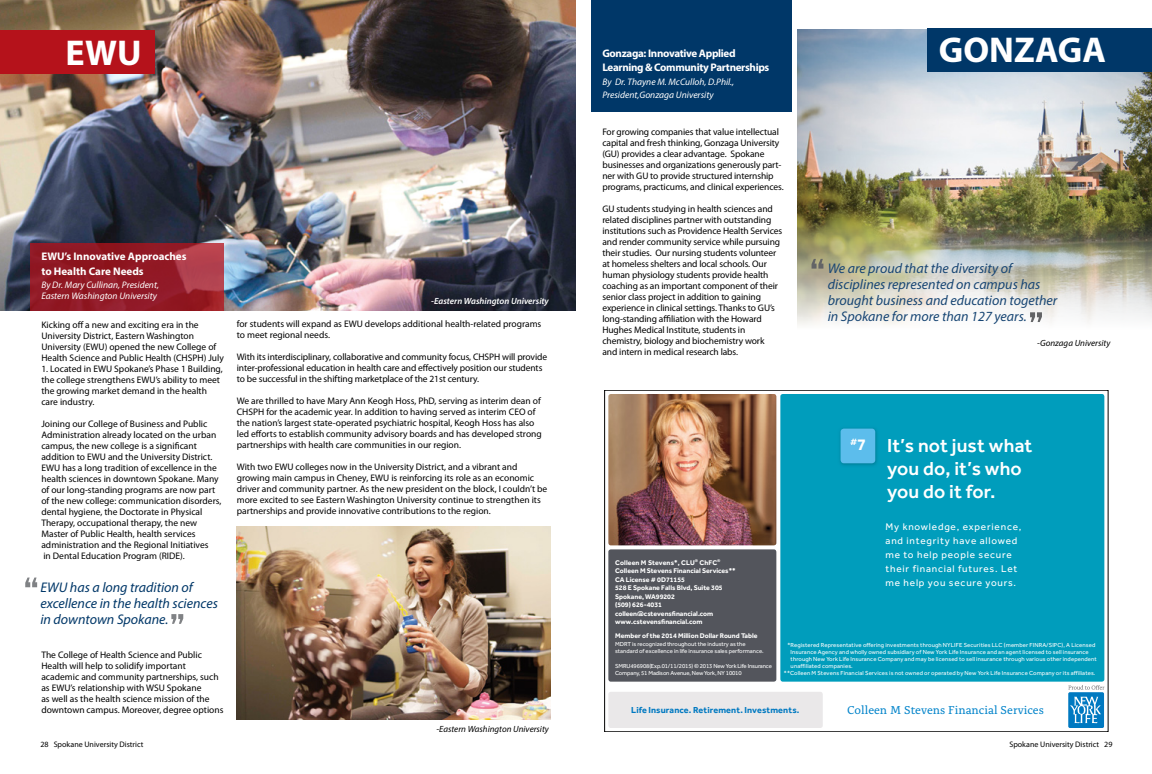
<style>
.page{position:relative;width:1152px;height:774px;background:#fff}
.page>*{position:absolute;margin:0;border:0;box-sizing:border-box;transform-origin:0 0}
.t1{font:700 36px "Myriad Pro";color:#fff}
.t2{font:500 19.5px/22.7px "Effra";letter-spacing:.01em;color:#fff}
.t3{font:italic 14px/16px "Myriad Pro";color:#184674}
.t4{font:italic 14px/16px "Myriad Pro";color:#003768}
.t5{font:12px "Alda OT";color:#0083ca}
.t6{font:700 11px/14.4px "Myriad Pro";letter-spacing:-.03em;color:#fff}
.t7{font:700 11px/14.4px "Myriad Pro";color:#fff}
.t8{font:10px/14px "Effra";letter-spacing:.08em;color:#fff}
.t9{font:700 10px "Effra";color:#fff}
.t10{font:9.5px/11px "Myriad Pro";color:#000}
.t11{font:italic 9.5px/11.4px "Myriad Pro";color:#fff}
.t12{font:italic 9px "Myriad Pro";color:#000}
.t13{font:700 9px "Effra";letter-spacing:.015em;color:#0079c1}
.t14{font:italic 600 9px "Myriad Pro";color:#fff}
.t15{font:8px "Myriad Pro";color:#000}
.t16{font:700 7px/8.5px "Effra";color:#fff}
.t17{font:6px/7px "Effra";letter-spacing:.015em;color:#fff}
.t18{font:6px/7px "Effra";letter-spacing:-.02em;color:#fff}
.s1{font-size:16.6px}
</style>
<div class="page">
<div style="left:780px;top:394px;width:324px;height:288px;background:#009dbc;border-radius:2px"></div>
<div style="left:608px;top:549px;width:168px;height:133px;background:#53555c;border-radius:2px"></div>
<img style="left:840px;top:428px;width:37px;height:38px">
<div style="left:841px;top:429px;width:34px;height:34px;background:#5cbdec;border-radius:3px"></div>
<img style="left:608px;top:394px;width:168px;height:151px">
<div style="left:608px;top:692px;width:215px;height:36px;background:#eae8e9;border-radius:2px"></div>
<svg style="left:1068px;top:685px;width:41px;height:47px"></svg>
<img style="left:798px;top:29px;width:354px;height:169px">
<div style="left:591px;top:0;width:200px;height:111px;background:#003768"></div>
<img style="left:0;top:0;width:576px;height:311px">
<div style="left:0;top:30px;width:154px;height:44px;background:#b5121b"></div>
<svg style="left:25px;top:578px;width:12px;height:9px"></svg>
<svg style="left:171px;top:614px;width:12px;height:10px"></svg>
<svg style="left:30px;top:243px;width:194px;height:68px;background:#961f2b"></svg>
<img style="left:237px;top:526px;width:313px;height:194px">
<div style="left:927px;top:29px;width:225px;height:43px;background:#003768"></div>
<img style="left:797px;top:198px;width:355px;height:127px">
<svg style="left:812px;top:259px;width:11px;height:10px"></svg>
<svg style="left:1030px;top:312px;width:12px;height:10px"></svg>
<h1 class="t1" style="left:66px;top:30px;width:77px">EWU</h1>
<p class="t7" style="left:41px;top:249px;width:147px">EWU’s Innovative Approaches to Health Care Needs</p>
<p class="t11" style="left:41px;top:279px;width:119px">By Dr. Mary Cullinan, President,<br>Eastern Washington University</p>
<p class="t10" style="left:41px;top:319px;width:184px">Kicking off a new and exciting era in the University District, Eastern Washington University (EWU) opened the new College of Health Science and Public Health (CHSPH) July</p>
<p class="t10" style="left:41px;top:363px;width:183px">1. Located in EWU Spokane’s Phase 1 Building, the college strengthens EWU’s ability to meet the growing market demand in the health care industry.</p>
<p class="t10" style="left:41px;top:418px;width:182px">Joining our College of Business and Public Administration already located on the urban campus, the new college is a significant addition to EWU and the University District.<br>EWU has a long tradition of excellence in the health sciences in downtown Spokane. Many of our long-standing programs are now part of the new college: communication disorders, dental hygiene, the Doctorate in Physical Therapy, occupational therapy, the new Master of Public Health, health services administration and the Regional Initiatives<br>in Dental Education Program (RIDE).</p>
<h3 class="t4" style="left:40px;top:579px;width:179px">EWU has a long tradition of excellence in the health sciences in downtown Spokane.</h3>
<p class="t10" style="left:41px;top:649px;width:184px">The College of Health Science and Public Health will help to solidify important academic and community partnerships, such as EWU’s relationship with WSU Spokane<br>as well as the health science mission of the downtown campus. Moreover, degree options</p>
<p class="t15" style="left:40px;top:739px;width:105px">28 Spokane University District</p>
<p class="t14" style="left:431px;top:296px;width:119px">-Eastern Washington University</p>
<p class="t10" style="left:237px;top:318px;width:306px">for students will expand as EWU develops additional health-related programs to meet regional needs.</p>
<p class="t10" style="left:237px;top:351px;width:312px">With its interdisciplinary, collaborative and community focus, CHSPH will provide inter-professional education in health care and effectively position our students to be successful in the shifting marketplace of the 21st century.</p>
<p class="t10" style="left:237px;top:395px;width:307px">We are thrilled to have Mary Ann Keogh Hoss, PhD, serving as interim dean of CHSPH for the academic year. In addition to having served as interim CEO of the nation’s largest state-operated psychiatric hospital, Keogh Hoss has also led efforts to establish community advisory boards and has developed strong partnerships with health care communities in our region.</p>
<p class="t10" style="left:237px;top:461px;width:312px">With two EWU colleges now in the University District, and a vibrant and growing main campus in Cheney, EWU is reinforcing its role as an economic driver and community partner. As the new president on the block, I couldn’t be more excited to see Eastern Washington University continue to strengthen its partnerships and provide innovative contributions to the region.</p>
<p class="t12" style="left:437px;top:724px;width:114px">-Eastern Washington University</p>
<p class="t6" style="left:602px;top:46px;width:169px">Gonzaga: Innovative Applied<br>Learning &amp; Community Partnerships</p>
<p class="t11" style="left:602px;top:76px;width:133px;line-height:12.4px">By Dr. Thayne M. McCulloh, D.Phil.,<br>President,Gonzaga University</p>
<p class="t10" style="left:602px;top:126px;width:183px">For growing companies that value intellectual capital and fresh thinking, Gonzaga University (GU) provides a clear advantage. Spokane businesses and organizations generously part&shy;ner with GU to provide structured internship programs, practicums, and clinical experiences.</p>
<p class="t10" style="left:602px;top:203px;width:181px">GU students studying in health sciences and related disciplines partner with outstanding institutions such as Providence Health Services and render community service while pursuing their studies. Our nursing students volunteer at homeless shelters and local schools. Our human physiology students provide health coaching as an important component of their senior class project in addition to gaining experience in clinical settings. Thanks to GU’s long-standing affiliation with the Howard Hughes Medical Institute, students in chemistry, biology and biochemistry work<br>and intern in medical research labs.</p>
<p class="t16" style="left:615px;top:558px;width:122px">Colleen M Stevens*, CLU<sup>®</sup> ChFC<sup>®<br></sup>Colleen M Stevens Financial Services**<br>CA License # 0D71155<br>528 E Spokane Falls Blvd, Suite 305<br>Spokane, WA99202<br>(509) 626-4031 colleen@cstevensfinancial.com www.cstevensfinancial.com</p>
<h1 class="t1" style="left:939px;top:26px;width:169px">GONZAGA</h1>
<h3 class="t3" style="left:828px;top:260px;width:231px">We are proud that the diversity of disciplines represented on campus has brought business and education together in Spokane for more than 127 years.</h3>
<p class="t12" style="left:1037px;top:338px;width:75px">-Gonzaga University</p>
<p class="t9" style="left:850px;top:436px;width:18px">#<span class="s1">7</span></p>
<h2 class="t2" style="left:887px;top:434px;width:147px">It’s not just what you do, it’s who you do it for.</h2>
<p class="t8" style="left:886px;top:519px;width:137px">My knowledge, experience, and integrity have allowed me to help people secure their financial futures. Let me help you secure yours.</p>
<p class="t16" style="left:615px;top:631px;width:144px">Member of the 2014 Million Dollar Round Table</p>
<p class="t17" style="left:615px;top:640px;width:150px">MDRT is recognized throughout the industry as the standard of excellence in life insurance sales performance.</p>
<p class="t18" style="left:615px;top:662px;width:158px">SMRU496908(Exp.01/11/2015) © 2013 New York Life Insurance<br>Company, 51 Madison Avenue, New York, NY 10010</p>
<p class="t17" style="left:788px;top:641px;width:309px">* Registered Representative offering investments through NYLIFE Securities LLC (member FINRA/SIPC), A Licensed</p>
<p class="t17" style="left:791px;top:648px;width:300px">Insurance Agency and wholly owned subsidiary of New York Life Insurance and an agent licensed to sell insurance</p>
<p class="t17" style="left:791px;top:655px;width:308px">through New York Life Insurance Company and may be licensed to sell insurance through various other independent</p>
<p class="t17" style="left:791px;top:662px;width:64px">unaffiliated companies.</p>
<p class="t17" style="left:784px;top:669px;width:313px">** Colleen M Stevens Financial Services is not owned or operated by New York Life Insurance Company or its affiliates.</p>
<p class="t13" style="left:631px;top:704px;width:170px">Life Insurance. Retirement. Investments.</p>
<p class="t5" style="left:847px;top:705px;width:198px">Colleen M Stevens Financial Services</p>
<p class="t15" style="left:1009px;top:739px;width:105px">Spokane University District 29</p>
</div>
